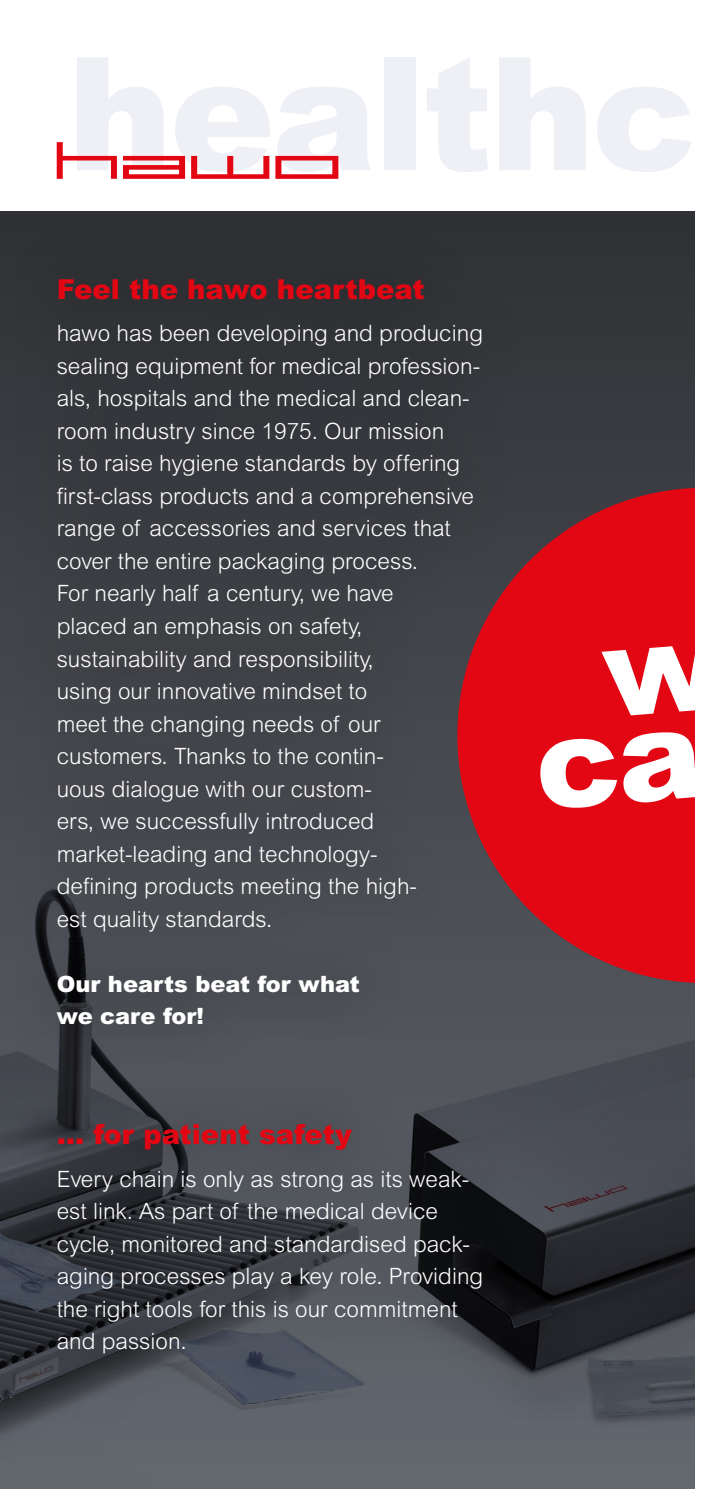
<style>
.page{position:relative;width:702px;height:1489px;background:#fff}
.page>*{position:absolute;margin:0;border:0;box-sizing:border-box;transform-origin:0 0}
.t1{font:900 27.5px "Arial MT Std";color:#e30613}
.t2{font:300 22.5px/32.5px "Arial MT Std";color:#fff}
.t3{font:900 22.5px/32.5px "Arial MT Std";color:#fff}
</style>
<div class="page">
<svg style="left:57px;top:142px;width:281px;height:37px"></svg>
<div style="left:0;top:211px;width:694px;height:1277px;background:#34363a"></div>
<img style="left:532px;top:983px;width:162px;height:505px">
<img style="left:0;top:787px;width:532px;height:701px">
<div style="left:8px;top:229px;width:520px;height:1171px;background:#000;opacity:.55"></div>
<svg style="left:457px;top:488px;width:237px;height:495px;background:#b41924"></svg>
<svg style="left:539px;top:636px;width:155px;height:173px;background:#ed656d"></svg>
<p class="t1" style="left:57px;top:272px;width:369px">Feel the hawo heartbeat</p>
<p class="t2" style="left:57px;top:317px;width:428px">hawo has been developing and producing sealing equipment for medical profession&shy;als, hospitals and the medical and clean&shy;room industry since 1975. Our mission<br>is to raise hygiene standards by offering first-class products and a comprehensive range of accessories and services that cover the entire packaging process.<br>For nearly half a century, we have<br>placed an emphasis on safety, sustainability and responsibility,<br>using our innovative mindset to<br>meet the changing needs of our customers. Thanks to the contin-<br>uous dialogue with our custom-<br>ers, we successfully introduced market-leading and technology-<br>defining products meeting the high-<br>est quality standards.</p>
<p class="t3" style="left:57px;top:966px;width:304px">Our hearts beat for what we care for!</p>
<p class="t1" style="left:57px;top:1117px;width:296px">… for patient safety</p>
<p class="t2" style="left:57px;top:1162px;width:428px">Every chain is only as strong as its weak&shy;est link. As part of the medical device cycle, monitored and standardised pack&shy;aging processes play a key role. Providing the right tools for this is our commitment and passion.</p>
</div>
